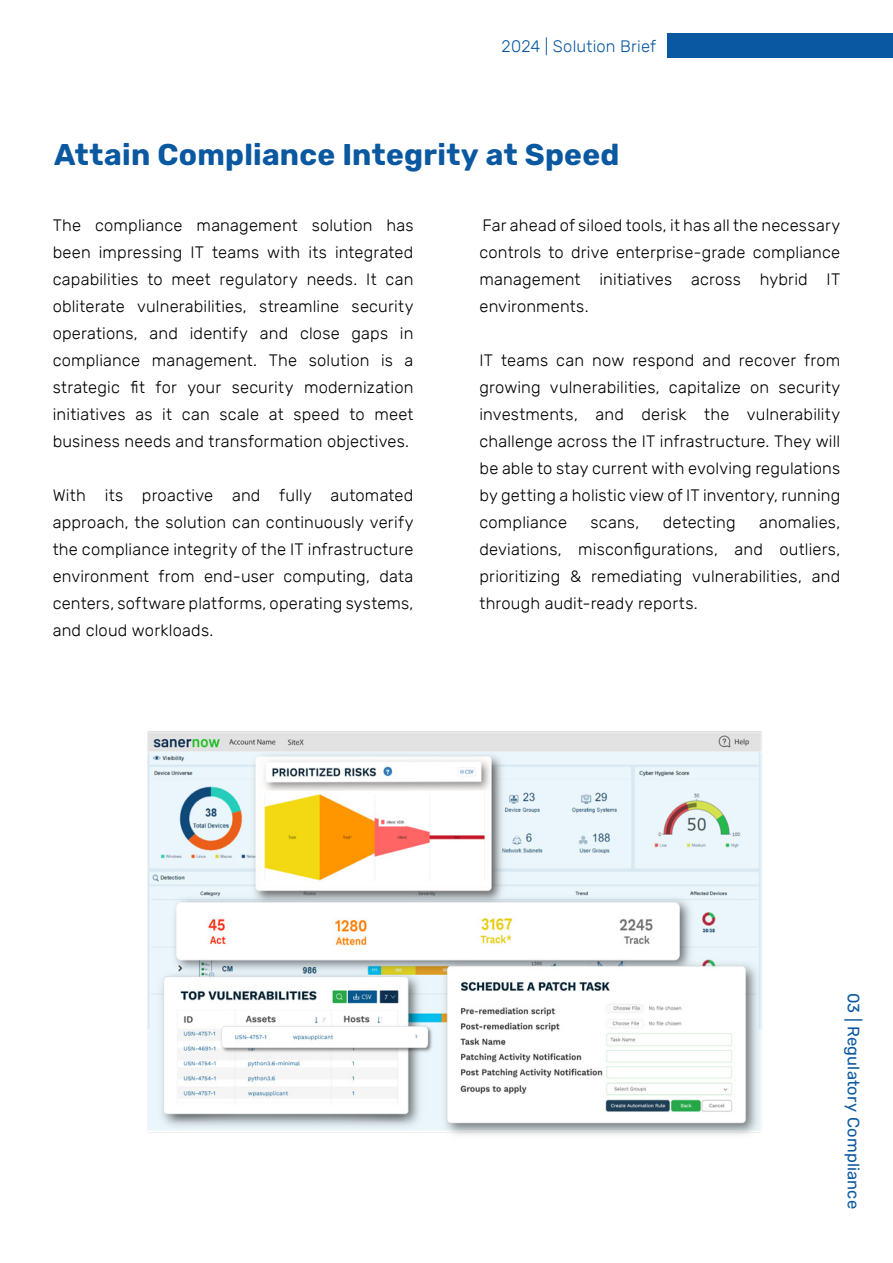
<style>
.page{position:relative;width:893px;height:1263px;background:#fff}
.page>*{position:absolute;margin:0;border:0;box-sizing:border-box;transform-origin:0 0}
.t1{font:700 30px "Rubik";letter-spacing:.01em;color:#0a58a0}
.t2{font:300 16.5px/27px "Rubik";letter-spacing:.01em;color:#000;text-align:justify}
.t3{font:16.5px "Rubik";letter-spacing:.01em;color:#0a58a0}
.t4{font:300 16.5px "Rubik";letter-spacing:.01em;color:#0a58a0}
</style>
<div class="page">
<div style="left:668px;top:34px;width:225px;height:24px;background:#0a58a0"></div>
<img style="left:147px;top:731px;width:615px;height:404px">
<p class="t4" style="left:502px;top:37px;width:156px">2024 | Solution Brief</p>
<p class="t1" style="left:54px;top:137px;width:567px">Attain Compliance Integrity at Speed</p>
<p class="t2" style="left:53px;top:212px;width:362px">The compliance management solution has been impressing IT teams with its integrated capabilities to meet regulatory needs. It can obliterate vulnerabilities, streamline security operations, and identify and close gaps in compliance management. The solution is a strategic fit for your security modernization initiatives as it can scale at speed to meet business needs and transformation objectives.</p>
<p class="t2" style="left:53px;top:482px;width:362px">With its proactive and fully automated approach, the solution can continuously verify the compliance integrity of the IT infrastructure environment from end-user computing, data centers, software platforms, operating systems, and cloud workloads.</p>
<p class="t2" style="left:479px;top:212px;width:362px">Far ahead of siloed tools, it has all the necessary controls to drive enterprise-grade compliance management initiatives across hybrid IT environments.</p>
<p class="t2" style="left:479px;top:347px;width:362px">IT teams can now respond and recover from growing vulnerabilities, capitalize on security investments, and derisk the vulnerability challenge across the IT infrastructure. They will be able to stay current with evolving regulations by getting a holistic view of IT inventory, running compliance</p>
<p class="t2" style="left:479px;top:509px;width:362px;text-indent:280px">anomalies, deviations, misconfigurations, and outliers, prioritizing &amp; remediating vulnerabilities, and through audit-ready reports.</p>
<p class="t2" style="left:590px;top:509px;width:50px">scans,</p>
<p class="t2" style="left:663px;top:509px;width:74px">detecting</p>
<p class="t3" style="left:863px;top:993px;width:218px;rotate:90deg">03 | Regulatory Compliance</p>
</div>
